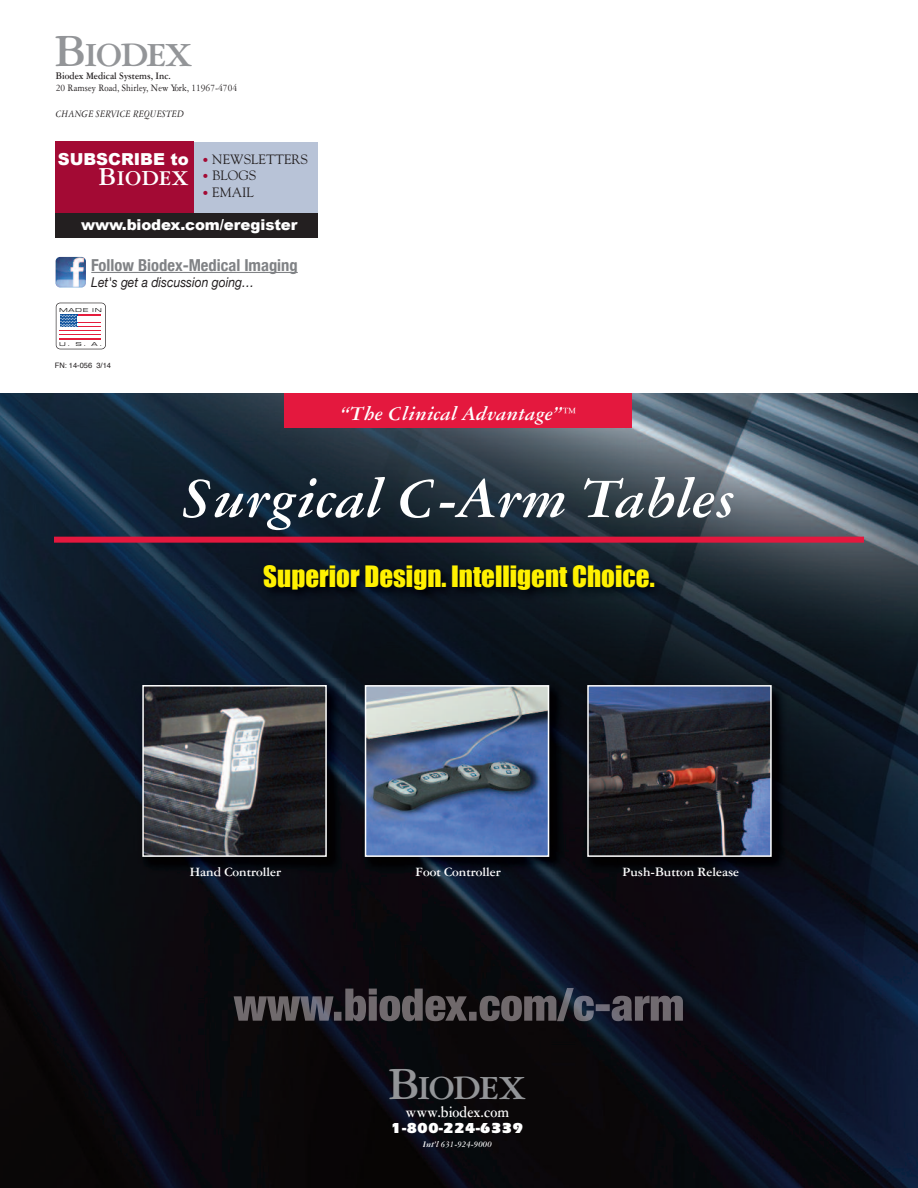
<style>
.page{position:relative;width:918px;height:1188px;background:#fff}
.page>*{position:absolute;margin:0;border:0;box-sizing:border-box;transform-origin:0 0}
.t1{font:italic 700 60px "Garamond Three";color:#fff}
.t2{font:700 48px "Garamond Three";color:#939598}
.t3{font:700 36px "Garamond Three";letter-spacing:-.05em;color:#939598}
.t4{font:27px "Impact";color:#fff101}
.t5{font:700 22.5px "Garamond Three";color:#fff}
.t6{font:italic 700 21px "Garamond Three";color:#fff}
.t7{font:700 condensed 16.5px "Helvetica Neue";color:#808285}
.t8{font:700 16.5px "Garamond Three";color:#fff;scale:.85 1}
.t9{font:900 16.5px "Arial";color:#fff}
.t10{font:900 15px "Arial";letter-spacing:-.01em;color:#fff}
.t11{font:900 15px "Itc Eras";color:#fff}
.t12{font:700 13.5px "Garamond Three";letter-spacing:-.005em;color:#fff}
.t13{font:italic 13.5px "Helvetica Neue";color:#231f20;scale:.9 1}
.t14{font:13.5px "Goudy";color:#231f20}
.t15{font:10.5px "Garamond Three";color:#231f20;scale:.9 1}
.t16{font:700 10.5px "Garamond Three";color:#231f20;scale:.9 1}
.t17{font:italic 10.5px "Garamond Three";color:#231f20;scale:.9 1}
.t18{font:italic 700 9px "Garamond Three";color:#fff}
.t19{font:7.5px "Helvetica";color:#231f20}
.t20{font:5.85px "Eurostile Extended Roman DTC";letter-spacing:.1em;color:#000;scale:1.2 1}
.s1{font-size:27px}
.s2{font-family:"Garamond Three";color:#a30a34}
.s3{font-size:48px}
</style>
<div class="page">
<div style="left:55px;top:142px;width:262px;height:82px;background:#b8c3d7"></div>
<div style="left:55px;top:142px;width:139px;height:82px;background:#a30a34"></div>
<div style="left:55px;top:214px;width:263px;height:24px;background:#231f20"></div>
<img style="left:56px;top:257px;width:30px;height:30px;border-radius:4px">
<hr style="left:91px;top:272px;width:207px;height:1px;background:#808285">
<hr style="left:77px;top:314px;width:24px;height:2px;background:#e51d3c">
<hr style="left:77px;top:318px;width:24px;height:2px;background:#e51d3c">
<hr style="left:77px;top:322px;width:24px;height:2px;background:#e51d3c">
<hr style="left:77px;top:326px;width:24px;height:2px;background:#e51d3c">
<hr style="left:60px;top:330px;width:41px;height:2px;background:#e51d3c">
<hr style="left:60px;top:334px;width:41px;height:2px;background:#e51d3c">
<hr style="left:60px;top:338px;width:41px;height:2px;background:#e51d3c">
<div style="left:60px;top:314px;width:17px;height:14px;background:#0b509c"></div>
<div style="left:56px;top:303px;width:50px;height:46px;border:1px solid #231f20;border-radius:4px"></div>
<img style="left:0;top:394px;width:918px;height:794px">
<div style="left:54px;top:537px;width:810px;height:6px;background:#e4183e"></div>
<img style="left:234px;top:989px;width:211px;height:32px">
<div style="left:285px;top:393px;width:347px;height:35px;background:#e4183e"></div>
<img style="left:45px;top:553px;width:836px;height:87px">
<img style="left:136px;top:678px;width:210px;height:198px">
<img style="left:145px;top:688px;width:179px;height:166px">
<div style="left:142px;top:685px;width:185px;height:172px;border:2px solid #fff"></div>
<img style="left:358px;top:678px;width:210px;height:198px">
<img style="left:368px;top:688px;width:178px;height:166px">
<div style="left:365px;top:685px;width:184px;height:172px;border:2px solid #fff"></div>
<img style="left:581px;top:678px;width:210px;height:198px">
<img style="left:590px;top:688px;width:179px;height:166px">
<div style="left:587px;top:685px;width:185px;height:172px;border:2px solid #fff"></div>
<svg style="left:60px;top:327px;width:17px;height:1px"></svg>
<h2 class="t2" style="left:54px;top:35px;width:34px">B</h2>
<p class="t16" style="left:56px;top:72px;width:129px">Biodex Medical Systems, Inc.</p>
<h3 class="t3" style="left:84px;top:43px;width:110px">IODEX</h3>
<p class="t15" style="left:56px;top:85px;width:203px">20 Ramsey Road, Shirley, New York, 11967-4704</p>
<p class="t17" style="left:56px;top:110px;width:144px">CHANGE SERVICE REQUESTED</p>
<p class="t9" style="left:58px;top:147px;width:133px">SUBSCRIBE to</p>
<h3 class="t5" style="left:98px;top:170px;width:92px"><span class="s1">B</span>IODEX</h3>
<p class="t14" style="left:202px;top:152px;width:108px"><span class="s2">•</span> NEWSLETTERS</p>
<p class="t14" style="left:202px;top:168px;width:56px"><span class="s2">•</span> BLOGS</p>
<p class="t14" style="left:202px;top:184px;width:54px"><span class="s2">•</span> EMAIL</p>
<p class="t10" style="left:81px;top:214px;width:218px">www.biodex.com/eregister</p>
<p class="t7" style="left:91px;top:255px;width:208px">Follow Biodex-Medical Imaging</p>
<p class="t13" style="left:91px;top:274px;width:183px">Let's get a discussion going…</p>
<p class="t20" style="left:59px;top:306px;width:37px">MADE IN</p>
<p class="t20" style="left:59px;top:340px;width:37px">U. S. A.</p>
<p class="t19" style="left:55px;top:362px;width:58px">FN: 14-056 3/14</p>
<h3 class="t6" style="left:341px;top:407px;width:236px">“The Clinical Advantage”<sup>™</sup></h3>
<h1 class="t1" style="left:183px;top:478px;width:554px">Surgical C-Arm Tables</h1>
<h3 class="t4" style="left:263px;top:559px;width:393px">Superior Design. Intelligent Choice.</h3>
<p class="t12" style="left:190px;top:867px;width:93px">Hand Controller</p>
<p class="t12" style="left:416px;top:867px;width:87px">Foot Controller</p>
<p class="t12" style="left:622px;top:867px;width:118px">Push-Button Release</p>
<h3 class="t3" style="left:388px;top:1076px;width:140px"><span class="s3">B</span>IODEX</h3>
<p class="t8" style="left:406px;top:1107px;width:123px">www.biodex.com</p>
<p class="t11" style="left:391px;top:1123px;width:133px">1-800-224-6339</p>
<p class="t18" style="left:423px;top:1141px;width:71px">Int’l 631-924-9000</p>
</div>
